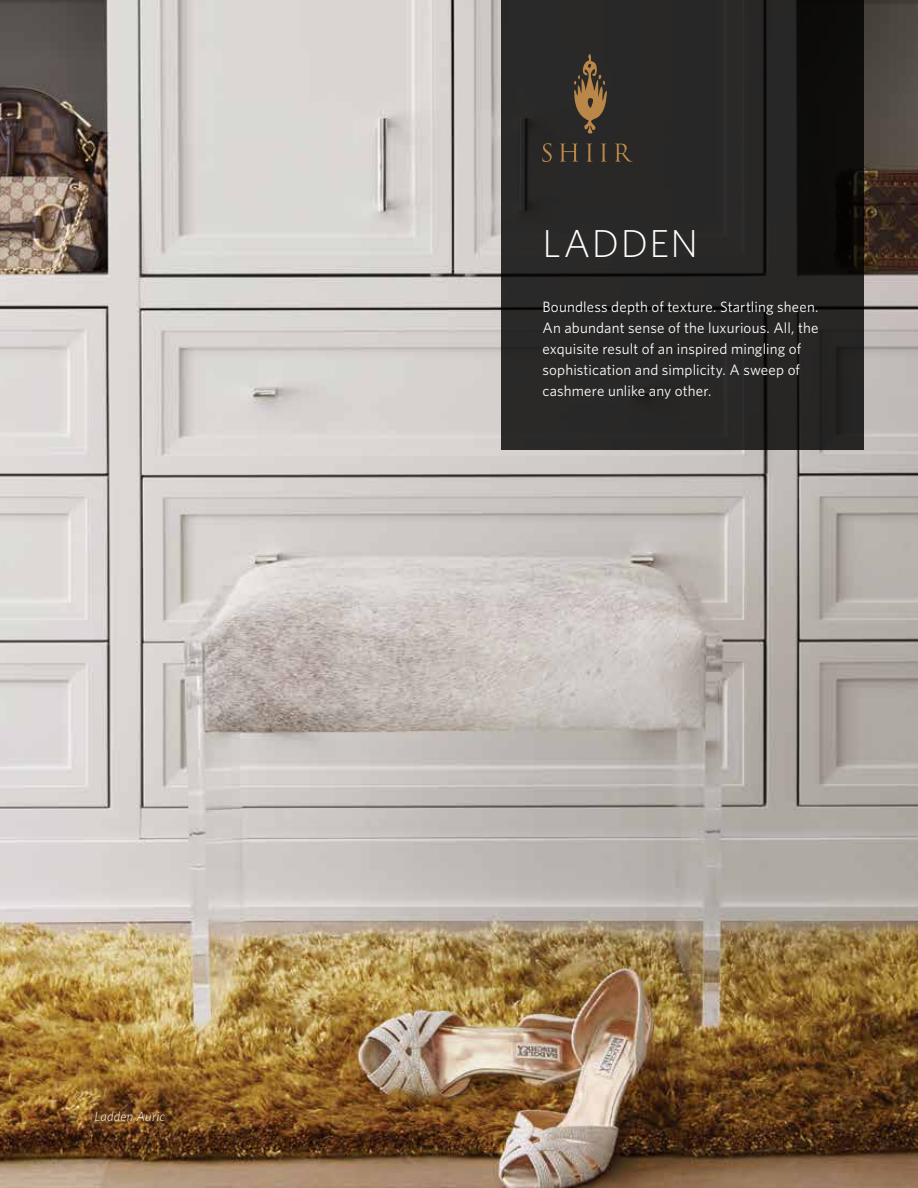
<style>
.page{position:relative;width:918px;height:1188px;background:#fff}
.page>*{position:absolute;margin:0;border:0;box-sizing:border-box;transform-origin:0 0}
.t1{font:300 39px "Whitney";letter-spacing:.04em;color:#fff}
.t2{font:15px/21px "Whitney";letter-spacing:.01em;color:#fff}
.t3{font:italic 300 13.5px "Whitney";letter-spacing:.015em;color:#fff}
</style>
<div class="page">
<img style="left:0;top:0;width:918px;height:1188px">
<svg style="left:502px;top:0;width:362px;height:450px;background:#242322"></svg>
<svg style="left:573px;top:49px;width:34px;height:85px;background:#614c34"></svg>
<svg style="left:542px;top:143px;width:91px;height:19px;background:#42382c"></svg>
<p class="t3" style="left:94px;top:1107px;width:72px">Ladden Auric</p>
<h1 class="t1" style="left:542px;top:218px;width:157px">LADDEN</h1>
<p class="t2" style="left:542px;top:296px;width:278px">Boundless depth of texture. Startling sheen.<br>An abundant sense of the luxurious. All, the exquisite result of an inspired mingling of sophistication and simplicity. A sweep of cashmere unlike any other.</p>
</div>
